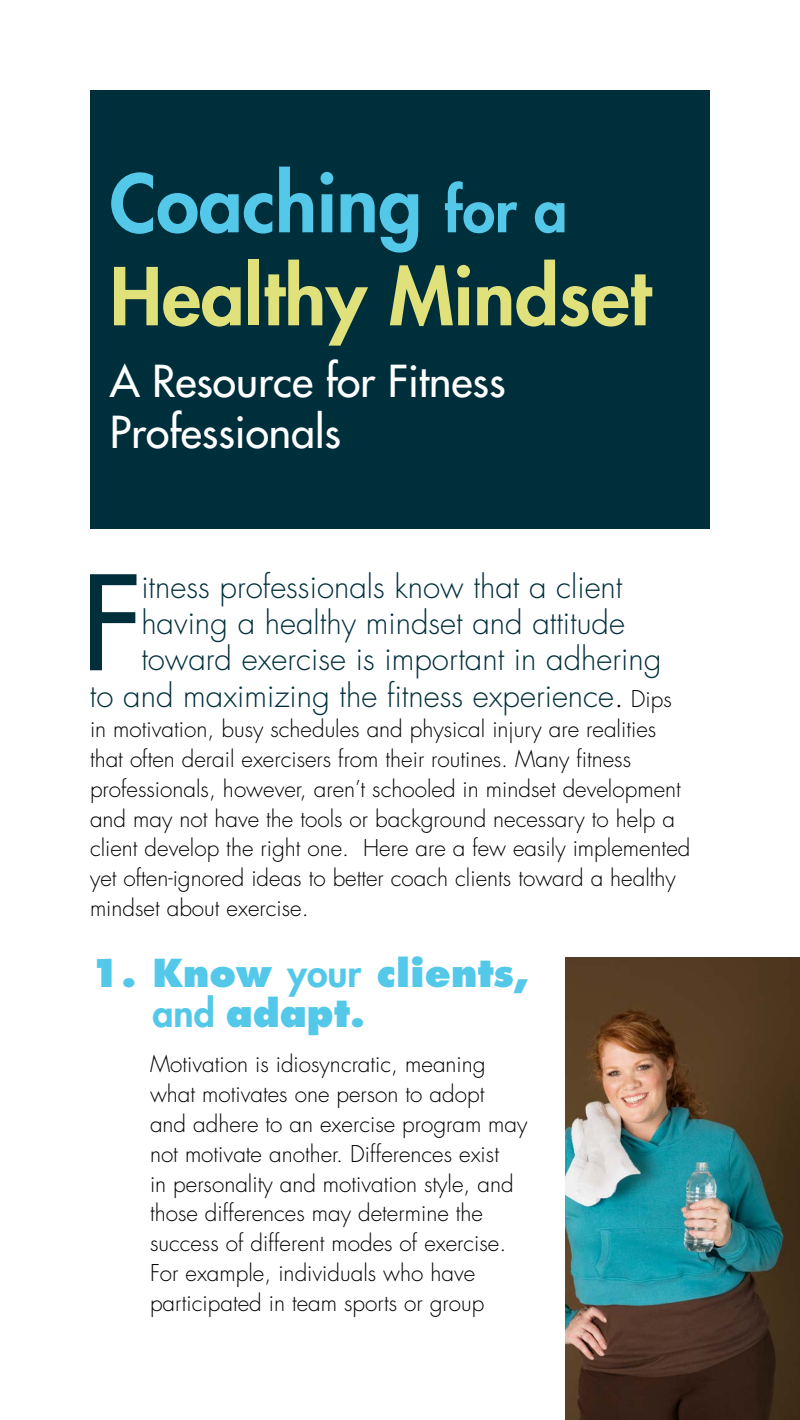
<style>
.page{position:relative;width:800px;height:1420px;background:#fff}
.page>*{position:absolute;margin:0;border:0;box-sizing:border-box;transform-origin:0 0}
.t1{font:127.38px "Futura";color:#002f3c}
.t2{font:800 77.5px/93px "Futura";color:#e1e17c}
.t3{font:42.88px/51.5px "Futura";color:#fff}
.t4{font:800 37.5px/40px "Futura";color:#53c8e8}
.t5{font:300 31.25px "Futura";color:#002f3c}
.t6{font:300 22.5px/30px "Futura";color:#000}
.s1{color:#53c8e8}
.s2{font-size:59.38px;color:#53c8e8}
.s3{color:#000}
.s4{font-size:22.5px;color:#000}
.s5{font-style:inherit}
</style>
<div class="page">
<div style="left:90px;top:90px;width:620px;height:439px;background:#002f3c"></div>
<img style="left:565px;top:957px;width:235px;height:463px">
<h2 class="t2" style="left:110px;top:156px;width:543px"><span class="s1">Coaching</span> <span class="s2">for a<br></span>Healthy Mindset</h2>
<h3 class="t3" style="left:110px;top:355px;width:397px">A Resource for Fitness<br>Professionals</h3>
<h1 class="t1" style="left:81px;top:540px;width:62px">F</h1>
<h3 class="t5" style="left:141px;top:566px;width:483px">itness professionals know that a client</h3>
<h3 class="t5" style="left:141px;top:603px;width:485px">having a healthy mindset and attitude</h3>
<h3 class="t5" style="left:141px;top:639px;width:522px">toward exercise is important in adhering</h3>
<h3 class="t5" style="left:90px;top:675px;width:583px">to and maximizing the fitness experience<span class="s3">.</span> <span class="s4">Dips</span></h3>
<p class="t6" style="left:90px;top:714px;width:602px">in motivation, busy schedules and physical injury are realities that often derail exercisers from their routines. Many fitness professionals, however, aren’t schooled in mindset development and may not have the tools or background necessary to help a client develop the right one. Here are a few easily implemented yet often-ignored ideas to better coach clients toward a healthy mindset about exercise.</p>
<h3 class="t4" style="left:152px;top:953px;width:378px;text-indent:-62px">1. Know <span class="s5">your</span> clients, <span class="s5">and</span> adapt.</h3>
<p class="t6" style="left:150px;top:1049px;width:379px">Motivation is idiosyncratic, meaning what motivates one person to adopt<br>and adhere to an exercise program may not motivate another. Differences exist<br>in personality and motivation style, and those differences may determine the success of different modes of exercise.<br>For example, individuals who have participated in team sports or group</p>
</div>
